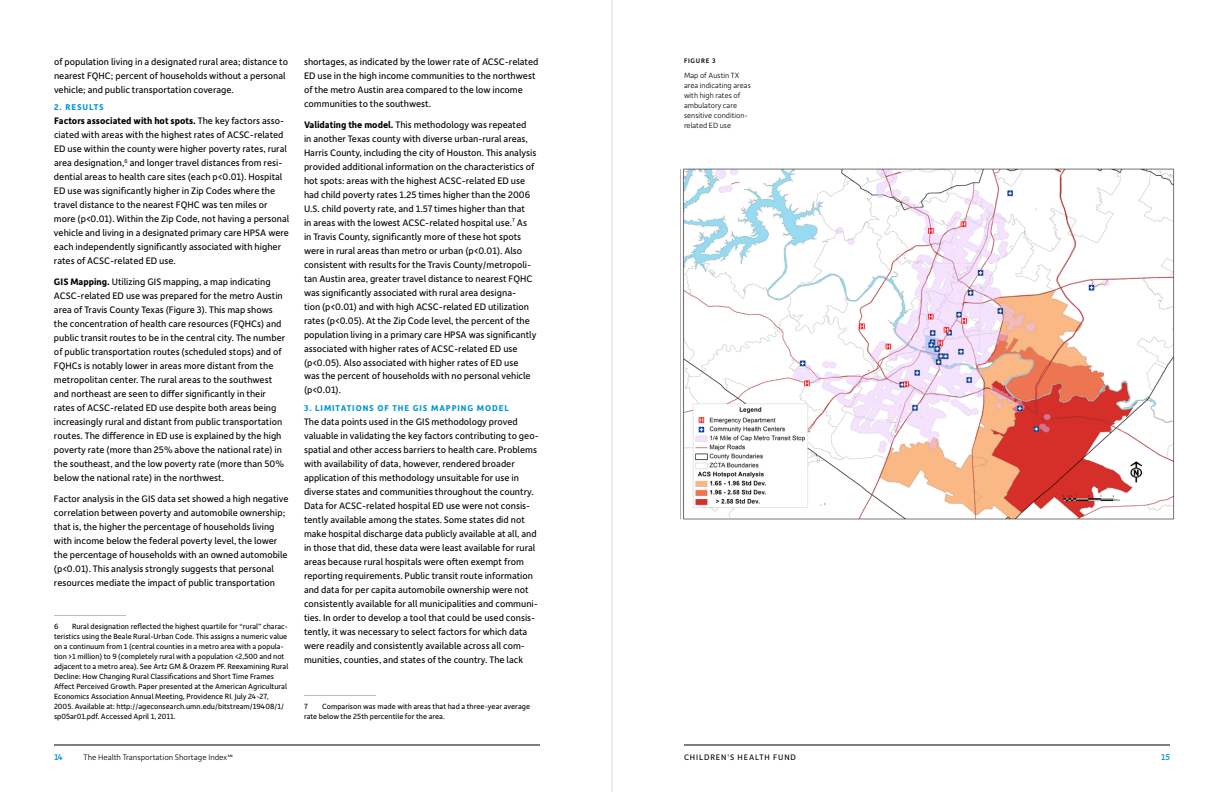
<style>
.page{position:relative;width:1224px;height:792px;background:#fff}
.page>*{position:absolute;margin:0;border:0;box-sizing:border-box;transform-origin:0 0}
.t1{font:10px/14px "Depot New";color:#000}
.t2{font:700 9px "Depot New";letter-spacing:.1em;color:#0096d6}
.t3{font:500 9px "Depot New";color:#0096d6}
.t4{font:300 8.5px "Depot New";color:#000}
.t5{font:8.5px "Depot New";letter-spacing:.1em;color:#000}
.t6{font:8px/10px "Depot New";color:#000}
.t7{font:300 8px/10px "Depot New";color:#000}
.t8{font:500 7px "Depot New";color:#000}
.t9{font:500 3.5px "Depot New";color:#000}
.s1{font-weight:700}
</style>
<div class="page">
<hr style="left:54px;top:745px;width:486px;height:1px;background:#000">
<hr style="left:684px;top:745px;width:486px;height:1px;background:#000">
<hr style="left:612px;top:0;width:1px;height:792px;background:#dcddde">
<hr style="left:54px;top:615px;width:72px;height:1px;background:#bcbec0">
<hr style="left:304px;top:695px;width:72px;height:1px;background:#bcbec0">
<img style="left:680px;top:168px;width:495px;height:352px">
<p class="t1" style="left:54px;top:54px;width:236px">of population living in a designated rural area; distance to nearest FQHC; percent of households without a personal vehicle; and public transportation coverage.</p>
<p class="t2" style="left:54px;top:101px;width:51px">2. Results</p>
<p class="t1" style="left:54px;top:113px;width:237px"><span class="s1">Factors associated with hot spots.</span> The key factors asso&shy;ciated with areas with the highest rates of ACSC-related ED use within the county were higher poverty rates, rural area designation,<sup>6</sup> and longer travel distances from resi&shy;dential areas to health care sites (each p&lt;0.01). Hospital ED use was significantly higher in Zip Codes where the travel distance to the nearest FQHC was ten miles or more (p&lt;0.01). Within the Zip Code, not having a personal vehicle and living in a designated primary care HPSA were each independently significantly associated with higher rates of ACSC-related ED use.</p>
<p class="t1" style="left:54px;top:274px;width:233px"><span class="s1">GIS Mapping.</span> Utilizing GIS mapping, a map indicating ACSC-related ED use was prepared for the metro Austin area of Travis County Texas (Figure 3). This map shows the concentration of health care resources (FQHCs) and public transit routes to be in the central city. The number of public transportation routes (scheduled stops) and of FQHCs is notably lower in areas more distant from the metropolitan center. The rural areas to the southwest and northeast are seen to differ significantly in their rates of ACSC-related ED use despite both areas being increasingly rural and distant from public transportation routes. The difference in ED use is explained by the high poverty rate (more than 25% above the national rate) in the southeast, and the low poverty rate (more than 50% below the national rate) in the northwest.</p>
<p class="t1" style="left:54px;top:491px;width:236px">Factor analysis in the GIS data set showed a high negative correlation between poverty and automobile ownership; that is, the higher the percentage of households living with income below the federal poverty level, the lower the percentage of households with an owned automobile (p&lt;0.01). This analysis strongly suggests that personal resources mediate the impact of public transportation</p>
<p class="t6" style="left:54px;top:621px;width:6px">6</p>
<p class="t6" style="left:54px;top:621px;width:236px;text-indent:18px">Rural designation reflected the highest quartile for “rural” charac&shy;teristics using the Beale Rural-Urban Code. This assigns a numeric value on a continuum from 1 (central counties in a metro area with a popula&shy;tion &gt;1 million) to 9 (completely rural with a population &lt;2,500 and not adjacent to a metro area). See Artz GM &amp; Orazem PF. Reexamining Rural Decline: How Changing Rural Classifications and Short Time Frames Affect Perceived Growth. Paper presented at the American Agricultural Economics Association Annual Meeting, Providence RI. July 24-27, 2005. Available at: http://ageconsearch.umn.edu/bitstream/19408/1/ sp05ar01.pdf. Accessed April 1, 2011.</p>
<p class="t1" style="left:304px;top:54px;width:236px">shortages, as indicated by the lower rate of ACSC-related ED use in the high income communities to the northwest of the metro Austin area compared to the low income communities to the southwest.</p>
<p class="t1" style="left:304px;top:117px;width:234px"><span class="s1">Validating the model.</span> This methodology was repeated in another Texas county with diverse urban-rural areas, Harris County, including the city of Houston. This analysis provided additional information on the characteristics of hot spots: areas with the highest ACSC-related ED use had child poverty rates 1.25 times higher than the 2006<br>U.S. child poverty rate, and 1.57 times higher than that<br>in areas with the lowest ACSC-related hospital use.<sup>7</sup> As in Travis County, significantly more of these hot spots were in rural areas than metro or urban (p&lt;0.01). Also consistent with results for the Travis County/metropoli&shy;tan Austin area, greater travel distance to nearest FQHC was significantly associated with rural area designa-<br>tion (p&lt;0.01) and with high ACSC-related ED utilization rates (p&lt;0.05). At the Zip Code level, the percent of the population living in a primary care HPSA was significantly associated with higher rates of ACSC-related ED use (p&lt;0.05). Also associated with higher rates of ED use was the percent of households with no personal vehicle (p&lt;0.01).</p>
<p class="t2" style="left:304px;top:402px;width:115px">3. Limitations of the GIS</p>
<p class="t2" style="left:431px;top:402px;width:79px">mapping model</p>
<p class="t1" style="left:304px;top:414px;width:236px">The data points used in the GIS methodology proved valuable in validating the key factors contributing to geo&shy;spatial and other access barriers to health care. Problems with availability of data, however, rendered broader application of this methodology unsuitable for use in diverse states and communities throughout the country.<br>Data for ACSC-related hospital ED use were not consis&shy;tently available among the states. Some states did not make hospital discharge data publicly available at all, and in those that did, these data were least available for rural areas because rural hospitals were often exempt from reporting requirements. Public transit route information and data for per capita automobile ownership were not consistently available for all municipalities and communi&shy;ties. In order to develop a tool that could be used consis&shy;tently, it was necessary to select factors for which data were readily and consistently available across all com&shy;munities, counties, and states of the country. The lack</p>
<p class="t6" style="left:304px;top:701px;width:5px">7</p>
<p class="t6" style="left:304px;top:701px;width:228px;text-indent:18px">Comparison was made with areas that had a three-year average rate below the 25th percentile for the area.</p>
<p class="t8" style="left:684px;top:56px;width:33px">FIGURE 3</p>
<p class="t7" style="left:684px;top:70px;width:68px">Map of Austin TX area indicating areas with high rates of ambulatory care sensitive condition&shy;related ED use</p>
<p class="t3" style="left:54px;top:751px;width:11px">14</p>
<p class="t4" style="left:84px;top:751px;width:145px">The Health Transportation Shortage Index</p>
<p class="t3" style="left:1161px;top:751px;width:10px">15</p>
<p class="t9" style="left:228px;top:753px;width:6px">SM</p>
<p class="t5" style="left:684px;top:752px;width:114px">Children's Health Fund</p>
</div>
